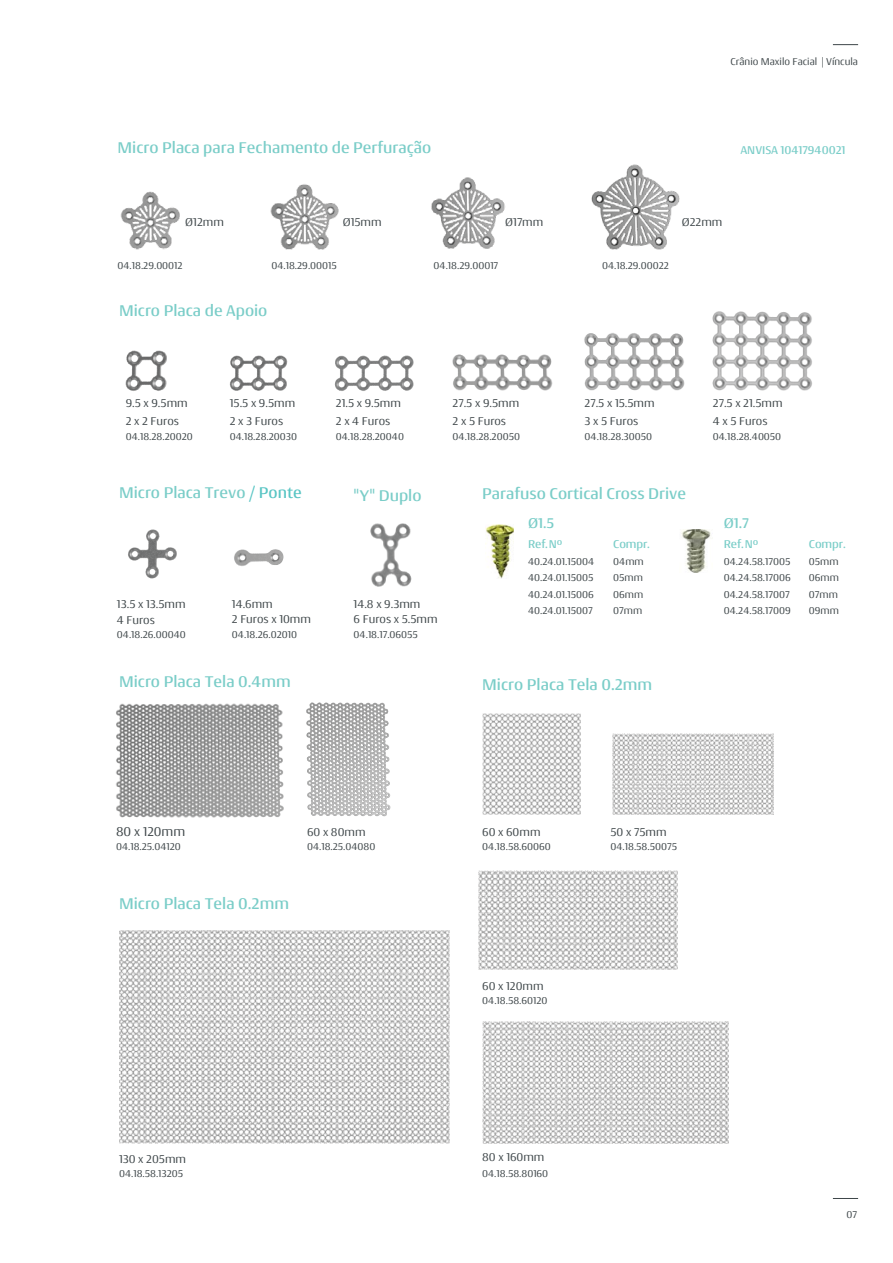
<style>
.page{position:relative;width:893px;height:1263px;background:#fff}
.page>*{position:absolute;margin:0;border:0;box-sizing:border-box;transform-origin:0 0}
.t1{font:500 16.5px "Conto";color:#7acdc8}
.t2{font:500 15px "Conto";color:#7acdc8}
.t3{font:13.5px "Conto";color:#3e4649}
.t4{font:12px/15.8px "Conto";color:#3e4649}
.t5{font:500 12px "Conto";color:#7acdc8}
.t6{font:10.5px/16.5px "Conto";color:#3e4649}
.s1{color:#59c5c4}
</style>
<div class="page">
<svg style="left:833px;top:44px;width:25px;height:1px"></svg>
<svg style="left:833px;top:1198px;width:25px;height:1px"></svg>
<img style="left:116px;top:703px;width:168px;height:115px">
<img style="left:306px;top:702px;width:85px;height:115px">
<img style="left:591px;top:164px;width:89px;height:86px">
<img style="left:431px;top:177px;width:74px;height:72px">
<img style="left:270px;top:184px;width:69px;height:66px">
<img style="left:120px;top:191px;width:60px;height:59px">
<img style="left:229px;top:355px;width:59px;height:36px">
<img style="left:125px;top:350px;width:42px;height:41px">
<img style="left:712px;top:311px;width:100px;height:80px">
<img style="left:584px;top:333px;width:101px;height:58px">
<img style="left:334px;top:355px;width:80px;height:36px">
<img style="left:452px;top:354px;width:101px;height:37px">
<img style="left:128px;top:529px;width:49px;height:50px">
<img style="left:370px;top:523px;width:42px;height:64px">
<img style="left:234px;top:549px;width:50px;height:17px">
<img style="left:482px;top:713px;width:99px;height:102px">
<img style="left:613px;top:733px;width:161px;height:82px">
<img style="left:119px;top:930px;width:331px;height:213px">
<img style="left:482px;top:1021px;width:247px;height:122px">
<img style="left:479px;top:871px;width:198px;height:99px">
<img style="left:681px;top:529px;width:30px;height:43px">
<img style="left:485px;top:524px;width:28px;height:55px">
<p class="t6" style="left:730px;top:53px;width:129px">Crânio Maxilo Facial | Víncula</p>
<h1 class="t1" style="left:118px;top:137px;width:315px">Micro Placa para Fechamento de Perfuração</h1>
<p class="t5" style="left:740px;top:143px;width:107px">ANVISA 10417940021</p>
<p class="t4" style="left:185px;top:214px;width:40px">Ø12mm</p>
<p class="t4" style="left:343px;top:214px;width:40px">Ø15mm</p>
<p class="t4" style="left:505px;top:214px;width:40px">Ø17mm</p>
<p class="t4" style="left:682px;top:214px;width:42px">Ø22mm</p>
<p class="t6" style="left:118px;top:257px;width:67px">04.18.29.00012</p>
<p class="t6" style="left:271px;top:257px;width:67px">04.18.29.00015</p>
<p class="t6" style="left:434px;top:257px;width:66px">04.18.29.00017</p>
<p class="t6" style="left:602px;top:257px;width:68px">04.18.29.00022</p>
<h1 class="t1" style="left:119px;top:300px;width:150px">Micro Placa de Apoio</h1>
<p class="t4" style="left:126px;top:395px;width:64px">9.5 x 9.5mm</p>
<p class="t4" style="left:230px;top:395px;width:67px">15.5 x 9.5mm</p>
<p class="t4" style="left:336px;top:395px;width:67px">21.5 x 9.5mm</p>
<p class="t4" style="left:453px;top:395px;width:68px">27.5 x 9.5mm</p>
<p class="t4" style="left:585px;top:395px;width:72px">27.5 x 15.5mm</p>
<p class="t4" style="left:713px;top:395px;width:71px">27.5 x 21.5mm</p>
<p class="t4" style="left:126px;top:412px;width:55px">2 x 2 Furos</p>
<p class="t4" style="left:230px;top:412px;width:55px">2 x 3 Furos</p>
<p class="t4" style="left:336px;top:412px;width:56px">2 x 4 Furos</p>
<p class="t4" style="left:453px;top:412px;width:55px">2 x 5 Furos</p>
<p class="t4" style="left:585px;top:412px;width:55px">3 x 5 Furos</p>
<p class="t4" style="left:713px;top:412px;width:56px">4 x 5 Furos</p>
<p class="t6" style="left:126px;top:428px;width:69px">04.18.28.20020</p>
<p class="t6" style="left:230px;top:428px;width:69px">04.18.28.20030</p>
<p class="t6" style="left:336px;top:428px;width:70px">04.18.28.20040</p>
<p class="t6" style="left:453px;top:428px;width:69px">04.18.28.20050</p>
<p class="t6" style="left:585px;top:428px;width:69px">04.18.28.30050</p>
<p class="t6" style="left:713px;top:428px;width:70px">04.18.28.40050</p>
<h1 class="t1" style="left:119px;top:482px;width:184px">Micro Placa Trevo <span class="s1">/ Ponte</span></h1>
<h1 class="t1" style="left:354px;top:485px;width:69px">"Y" Duplo</h1>
<p class="t4" style="left:117px;top:595px;width:70px">13.5 x 13.5mm</p>
<p class="t4" style="left:232px;top:595px;width:42px">14.6mm</p>
<p class="t4" style="left:117px;top:611px;width:40px">4 Furos</p>
<p class="t4" style="left:232px;top:611px;width:81px">2 Furos x 10mm</p>
<p class="t4" style="left:354px;top:595px;width:85px">14.8 x 9.3mm<br>6 Furos x 5.5mm</p>
<p class="t6" style="left:117px;top:626px;width:70px">04.18.26.00040</p>
<p class="t6" style="left:232px;top:626px;width:67px">04.18.26.02010</p>
<p class="t6" style="left:354px;top:626px;width:66px">04.18.17.06055</p>
<h1 class="t1" style="left:119px;top:671px;width:173px">Micro Placa Tela 0.4mm</h1>
<h1 class="t1" style="left:482px;top:482px;width:205px">Parafuso Cortical Cross Drive</h1>
<h2 class="t2" style="left:528px;top:514px;width:27px">Ø1.5</h2>
<h2 class="t2" style="left:724px;top:514px;width:27px">Ø1.7</h2>
<p class="t6" style="left:528px;top:553px;width:68px">40.24.01.15004</p>
<p class="t5" style="left:528px;top:536px;width:36px">Ref.Nº</p>
<p class="t5" style="left:724px;top:536px;width:36px">Ref. Nº</p>
<p class="t6" style="left:724px;top:553px;width:68px">04.24.58.17005</p>
<p class="t5" style="left:613px;top:536px;width:38px">Compr.</p>
<p class="t6" style="left:613px;top:553px;width:32px">04mm</p>
<p class="t5" style="left:809px;top:536px;width:38px">Compr.</p>
<p class="t6" style="left:809px;top:553px;width:31px">05mm</p>
<p class="t6" style="left:528px;top:569px;width:67px">40.24.01.15005</p>
<p class="t6" style="left:613px;top:569px;width:31px">05mm</p>
<p class="t6" style="left:528px;top:586px;width:67px">40.24.01.15006<br>40.24.01.15007</p>
<p class="t6" style="left:613px;top:586px;width:32px">06mm<br>07mm</p>
<h1 class="t1" style="left:482px;top:674px;width:172px">Micro Placa Tela 0.2mm</h1>
<p class="t6" style="left:724px;top:569px;width:68px">04.24.58.17006</p>
<p class="t6" style="left:809px;top:569px;width:32px">06mm</p>
<p class="t6" style="left:724px;top:586px;width:68px">04.24.58.17007<br>04.24.58.17009</p>
<p class="t6" style="left:809px;top:586px;width:32px">07mm<br>09mm</p>
<p class="t3" style="left:116px;top:822px;width:71px">80 x 120mm</p>
<p class="t4" style="left:307px;top:824px;width:60px">60 x 80mm</p>
<p class="t4" style="left:482px;top:824px;width:60px">60 x 60mm</p>
<p class="t4" style="left:610px;top:824px;width:58px">50 x 75mm</p>
<p class="t6" style="left:116px;top:838px;width:66px">04.18.25.04120</p>
<p class="t6" style="left:610px;top:838px;width:68px">04.18.58.50075</p>
<p class="t6" style="left:307px;top:838px;width:70px">04.18.25.04080</p>
<p class="t6" style="left:482px;top:838px;width:70px">04.18.58.60060</p>
<h1 class="t1" style="left:119px;top:893px;width:172px">Micro Placa Tela 0.2mm</h1>
<p class="t4" style="left:119px;top:1151px;width:69px">130 x 205mm</p>
<p class="t4" style="left:482px;top:978px;width:63px">60 x 120mm</p>
<p class="t6" style="left:482px;top:992px;width:67px">04.18.58.60120</p>
<p class="t4" style="left:482px;top:1149px;width:64px">80 x 160mm</p>
<p class="t6" style="left:119px;top:1165px;width:66px">04.18.58.13205</p>
<p class="t6" style="left:482px;top:1165px;width:68px">04.18.58.80160</p>
<p class="t6" style="left:846px;top:1206px;width:12px">07</p>
</div>
